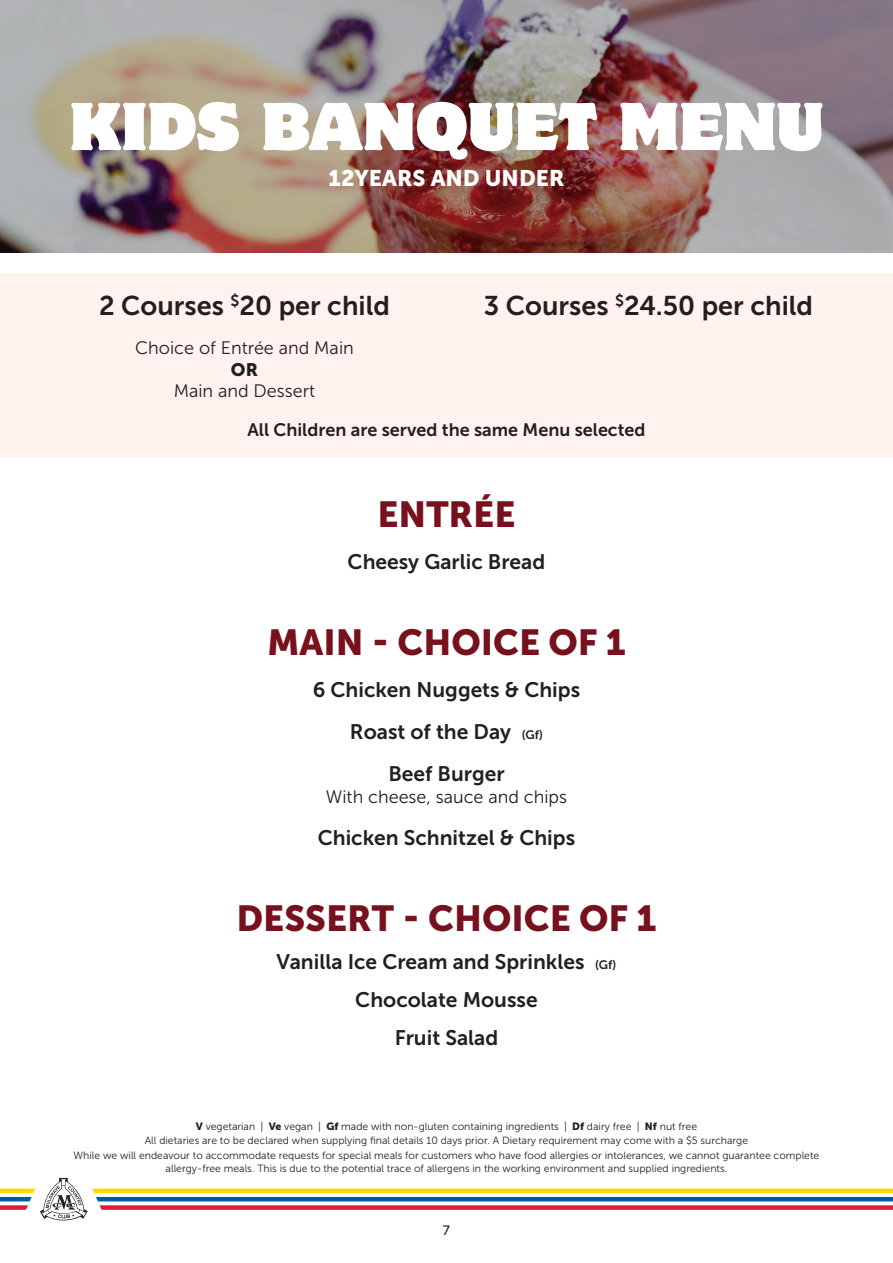
<style>
.page{position:relative;width:893px;height:1263px;background:#fff}
.page>*{position:absolute;margin:0;border:0;box-sizing:border-box;transform-origin:0 0}
.heading{font:60px "Motter Corpus Std";letter-spacing:-.005em;color:#fff}
.Sub-headCentred_ALT{font:36px "Museo Sans 900";color:#78111e}
.BodyCentred{font:27px "Museo Sans 700";color:#231f20}
.tableTitles{font:22.5px "Museo Sans 900";color:#fff}
.Menu_item{font:21px "Museo Sans 700";color:#231f20}
.BodyCentred-2{font:18px "Museo Sans 700";color:#231f20}
.BodyCentred-3{font:18px/21.6px "Museo Sans 300";color:#231f20;text-align:center}
.Description{font:18px "Museo Sans 300";color:#231f20}
.t1{font:13.5px "Museo Sans 500";color:#231f20}
.Description-2{font:10.5px/12.6px "Museo Sans 300";color:#231f20;text-align:center}
.s1{font-family:"Museo Sans 900"}
.s2{font-size:12.3px}
</style>
<div class="page">
<img style="left:0;top:0;width:893px;height:253px">
<div style="left:0;top:274px;width:893px;height:183px;background:#fff2ef"></div>
<div style="left:92px;top:1188px;width:801px;height:5px;background:#ffda00"></div>
<hr style="left:92px;top:1197px;width:801px;height:4px;background:#0058a9">
<div style="left:92px;top:1205px;width:801px;height:5px;background:#e3173e"></div>
<svg style="left:40px;top:1178px;width:48px;height:42px"></svg>
<div style="left:0;top:1188px;width:36px;height:5px;background:#ffda00"></div>
<svg style="left:0;top:1197px;width:32px;height:4px"></svg>
<svg style="left:0;top:1205px;width:28px;height:5px"></svg>
<p class="heading" style="left:69px;top:88px;width:756px">KIDS BANQUET MENU</p>
<p class="tableTitles" style="left:329px;top:165px;width:237px">12YEARS AND UNDER</p>
<p class="BodyCentred" style="left:99px;top:291px;width:292px">2 Courses <sup>$</sup>20 per child</p>
<p class="BodyCentred-3" style="left:135px;top:337px;width:220px">Choice of Entrée and Main<br><span class="s1">OR<br></span>Main and Dessert</p>
<p class="BodyCentred" style="left:484px;top:291px;width:331px">3 Courses <sup>$</sup>24.50 per child</p>
<p class="BodyCentred-2" style="left:247px;top:420px;width:400px">All Children are served the same Menu selected</p>
<p class="Sub-headCentred_ALT" style="left:377px;top:493px;width:140px">ENTRÉE</p>
<p class="Menu_item" style="left:348px;top:550px;width:199px">Cheesy Garlic Bread</p>
<p class="Sub-headCentred_ALT" style="left:267px;top:621px;width:360px">MAIN - CHOICE OF 1</p>
<p class="Menu_item" style="left:313px;top:678px;width:269px">6 Chicken Nuggets &amp; Chips</p>
<p class="Menu_item" style="left:350px;top:720px;width:195px">Roast of the Day <span class="s2">(Gf)</span></p>
<p class="Menu_item" style="left:388px;top:762px;width:118px">Beef Burger</p>
<p class="Description" style="left:326px;top:787px;width:243px">With cheese, sauce and chips</p>
<p class="Menu_item" style="left:318px;top:826px;width:259px">Chicken Schnitzel &amp; Chips</p>
<p class="Sub-headCentred_ALT" style="left:236px;top:898px;width:422px">DESSERT - CHOICE OF 1</p>
<p class="Menu_item" style="left:277px;top:950px;width:341px">Vanilla Ice Cream and Sprinkles <span class="s2">(Gf)</span></p>
<p class="Menu_item" style="left:355px;top:988px;width:184px">Chocolate Mousse</p>
<p class="Menu_item" style="left:395px;top:1026px;width:105px">Fruit Salad</p>
<p class="Description-2" style="left:196px;top:1120px;width:503px"><span class="s1">V</span> vegetarian | <span class="s1">Ve</span> vegan | <span class="s1">Gf</span> made with non-gluten containing ingredients | <span class="s1">Df</span> dairy free | <span class="s1">Nf</span> nut free</p>
<p class="Description-2" style="left:145px;top:1134px;width:605px">All dietaries are to be declared when supplying final details 10 days prior. A Dietary requirement may come with a $5 surcharge</p>
<p class="Description-2" style="left:74px;top:1149px;width:747px">While we will endeavour to accommodate requests for special meals for customers who have food allergies or intolerances, we cannot guarantee complete allergy-free meals. This is due to the potential trace of allergens in the working environment and supplied ingredients.</p>
<p class="t1" style="left:443px;top:1223px;width:9px">7</p>
</div>
